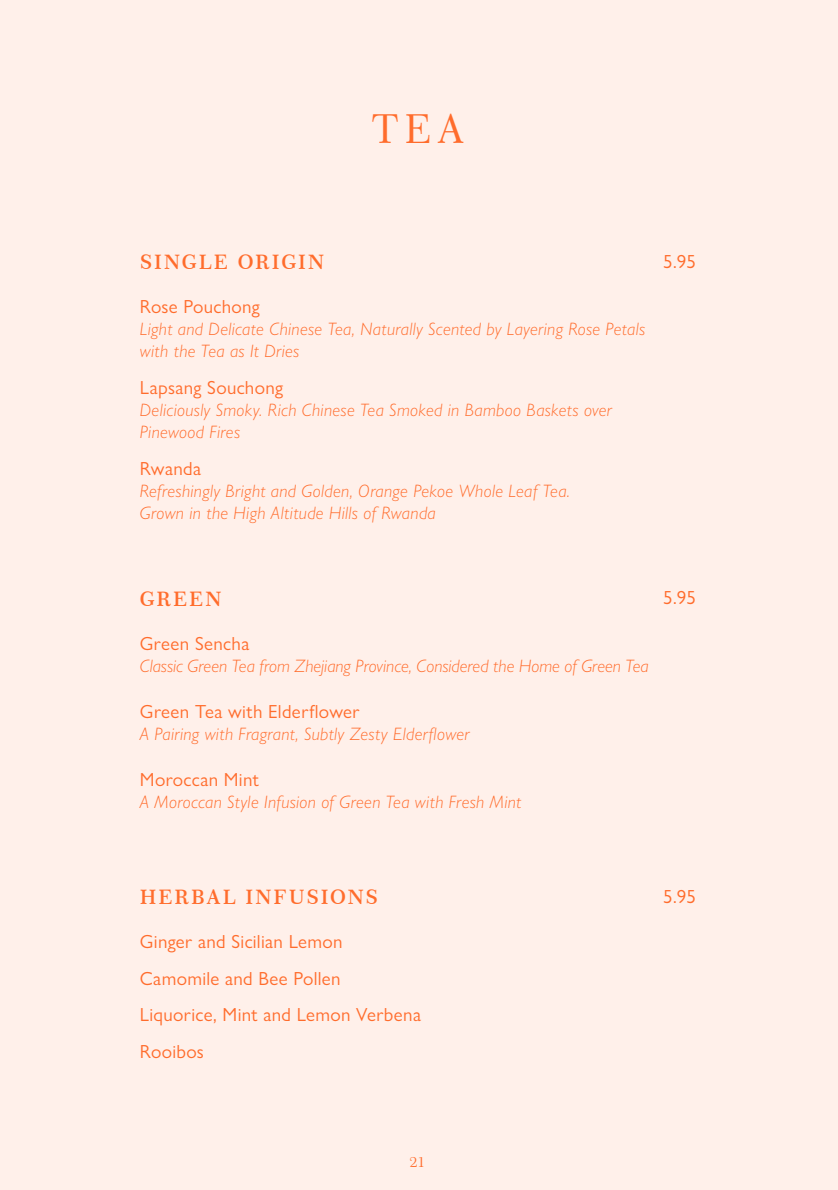
<style>
.page{position:relative;width:838px;height:1190px;background:#fff0ea}
.page>*{position:absolute;margin:0;border:0;box-sizing:border-box;transform-origin:0 0}
.t1{font:40px "Century 751 BT Roman B";color:#ff6c2c}
.t2{font:600 20px "Century 751 BT";letter-spacing:.1em;color:#ff6c2c}
.t3{font:19px/36.6px "Gill Sans Nova";letter-spacing:.02em;color:#ff6c2c}
.t4{font:italic 300 18px/22px "Gill Sans Nova";letter-spacing:.02em;color:#ff6c2c}
.t5{font:italic 300 18px "Gill Sans Nova";color:#ff6c2c}
.t6{font:14px "Century 751 BT Roman No 2 B";color:#ff6c2c}
</style>
<div class="page">
<h1 class="t1" style="left:372px;top:104px;width:93px">TEA</h1>
<p class="t2" style="left:140px;top:250px;width:186px">SINGLE ORIGIN</p>
<p class="t3" style="left:663px;top:243px;width:34px">5.95</p>
<p class="t3" style="left:140px;top:288px;width:122px">Rose Pouchong</p>
<p class="t4" style="left:140px;top:318px;width:507px">Light and Delicate Chinese Tea, Naturally Scented by Layering Rose Petals with the Tea as It Dries</p>
<p class="t3" style="left:140px;top:369px;width:145px">Lapsang Souchong</p>
<p class="t4" style="left:140px;top:399px;width:474px">Deliciously Smoky. Rich Chinese Tea Smoked in Bamboo Baskets over<br>Pinewood Fires</p>
<p class="t3" style="left:140px;top:450px;width:63px">Rwanda</p>
<p class="t4" style="left:140px;top:479px;width:432px">Refreshingly Bright and Golden, Orange Pekoe Whole Leaf Tea.<br>Grown in the High Altitude Hills of Rwanda</p>
<p class="t2" style="left:140px;top:586px;width:83px">GREEN</p>
<p class="t3" style="left:663px;top:579px;width:34px">5.95</p>
<p class="t3" style="left:140px;top:625px;width:111px">Green Sencha</p>
<p class="t5" style="left:140px;top:654px;width:510px">Classic Green Tea from Zhejiang Province, Considered the Home of Green Tea</p>
<p class="t3" style="left:140px;top:693px;width:221px">Green Tea with Elderflower</p>
<p class="t4" style="left:140px;top:722px;width:331px">A Pairing with Fragrant, Subtly Zesty Elderflower</p>
<p class="t3" style="left:140px;top:761px;width:121px">Moroccan Mint</p>
<p class="t4" style="left:140px;top:790px;width:383px">A Moroccan Style Infusion of Green Tea with Fresh Mint</p>
<p class="t2" style="left:140px;top:885px;width:240px">HERBAL INFUSIONS</p>
<p class="t3" style="left:663px;top:878px;width:34px">5.95</p>
<p class="t3" style="left:140px;top:923px;width:283px">Ginger and Sicilian Lemon<br>Camomile and Bee Pollen<br>Liquorice, Mint and Lemon Verbena<br>Rooibos</p>
<p class="t6" style="left:410px;top:1153px;width:17px">21</p>
</div>
